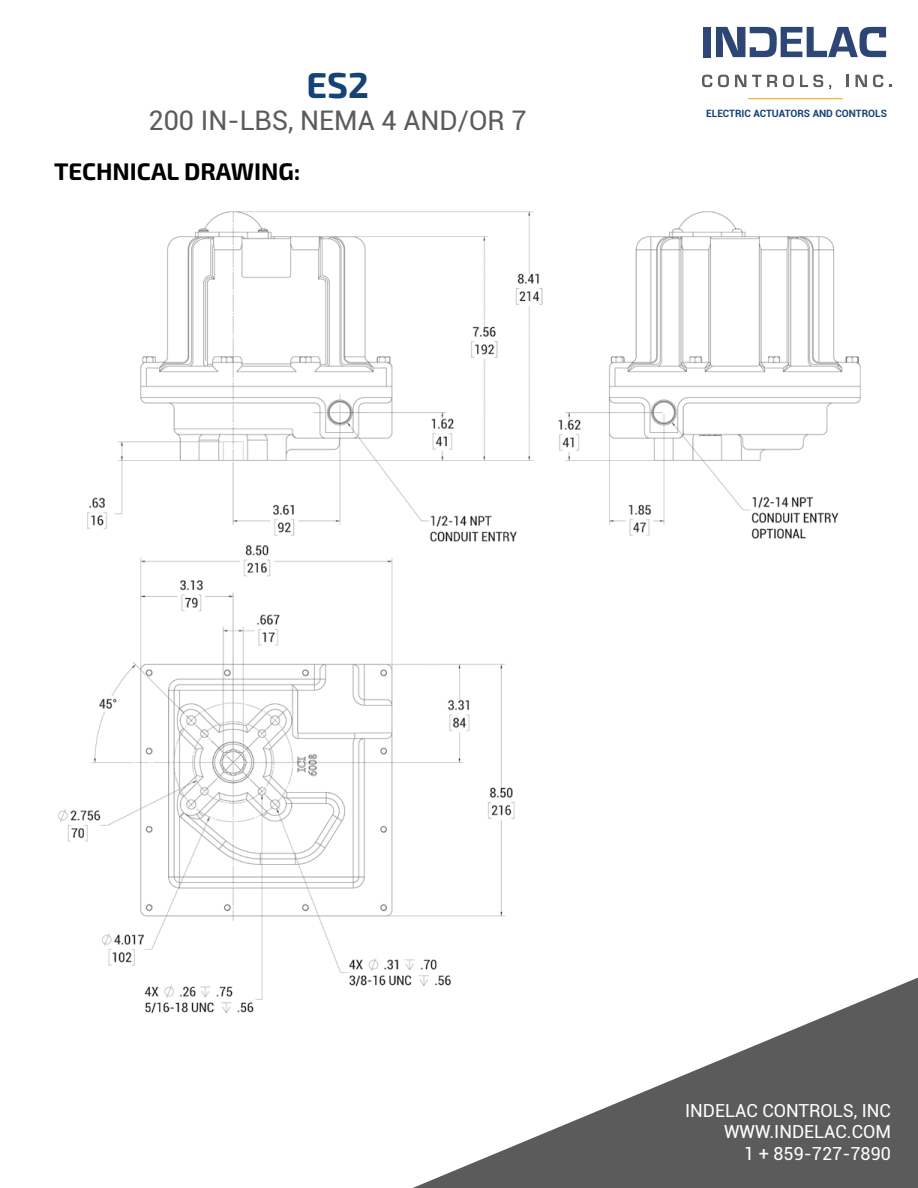
<style>
.page{position:relative;width:918px;height:1188px;background:#fff}
.page>*{position:absolute;margin:0;border:0;box-sizing:border-box;transform-origin:0 0}
.t1{font:700 36px "Exo 2";color:#164375}
.t2{font:27px "Roboto";color:#5b5b5c}
.t3{font:700 24px "Exo 2";color:#000}
.t4{font:18px/21.6px "Roboto";color:#fff;text-align:right}
.t5{font:700 10.2px "Roboto";color:#164375}
</style>
<div class="page">
<svg style="left:702px;top:75px;width:10px;height:12px"></svg>
<svg style="left:718px;top:75px;width:11px;height:12px"></svg>
<svg style="left:735px;top:75px;width:11px;height:12px"></svg>
<svg style="left:752px;top:75px;width:25px;height:12px"></svg>
<svg style="left:783px;top:75px;width:11px;height:12px"></svg>
<svg style="left:800px;top:75px;width:23px;height:12px"></svg>
<svg style="left:847px;top:75px;width:2px;height:12px"></svg>
<svg style="left:856px;top:75px;width:11px;height:12px"></svg>
<svg style="left:873px;top:75px;width:10px;height:12px"></svg>
<div style="left:703px;top:27px;width:7px;height:30px;background:#2d4675"></div>
<svg style="left:716px;top:27px;width:170px;height:30px"></svg>
<hr style="left:748px;top:98px;width:95px;height:1px;background:#faa81a">
<svg style="left:413px;top:977px;width:505px;height:211px;fill:#5b5b5c"></svg>
<img style="left:58px;top:211px;width:803px;height:806px">
<h1 class="t1" style="left:306px;top:64px;width:64px">ES2</h1>
<h2 class="t2" style="left:149px;top:102px;width:380px">200 IN-LBS, NEMA 4 AND/OR 7</h2>
<h3 class="t3" style="left:54px;top:157px;width:248px">TECHNICAL DRAWING:</h3>
<p class="t5" style="left:706px;top:106px;width:182px">ELECTRIC ACTUATORS AND CONTROLS</p>
<p class="t4" style="left:685px;top:1099px;width:207px">INDELAC CONTROLS, INC<br>WWW.INDELAC.COM<br>1 + 859-727-7890</p>
</div>
